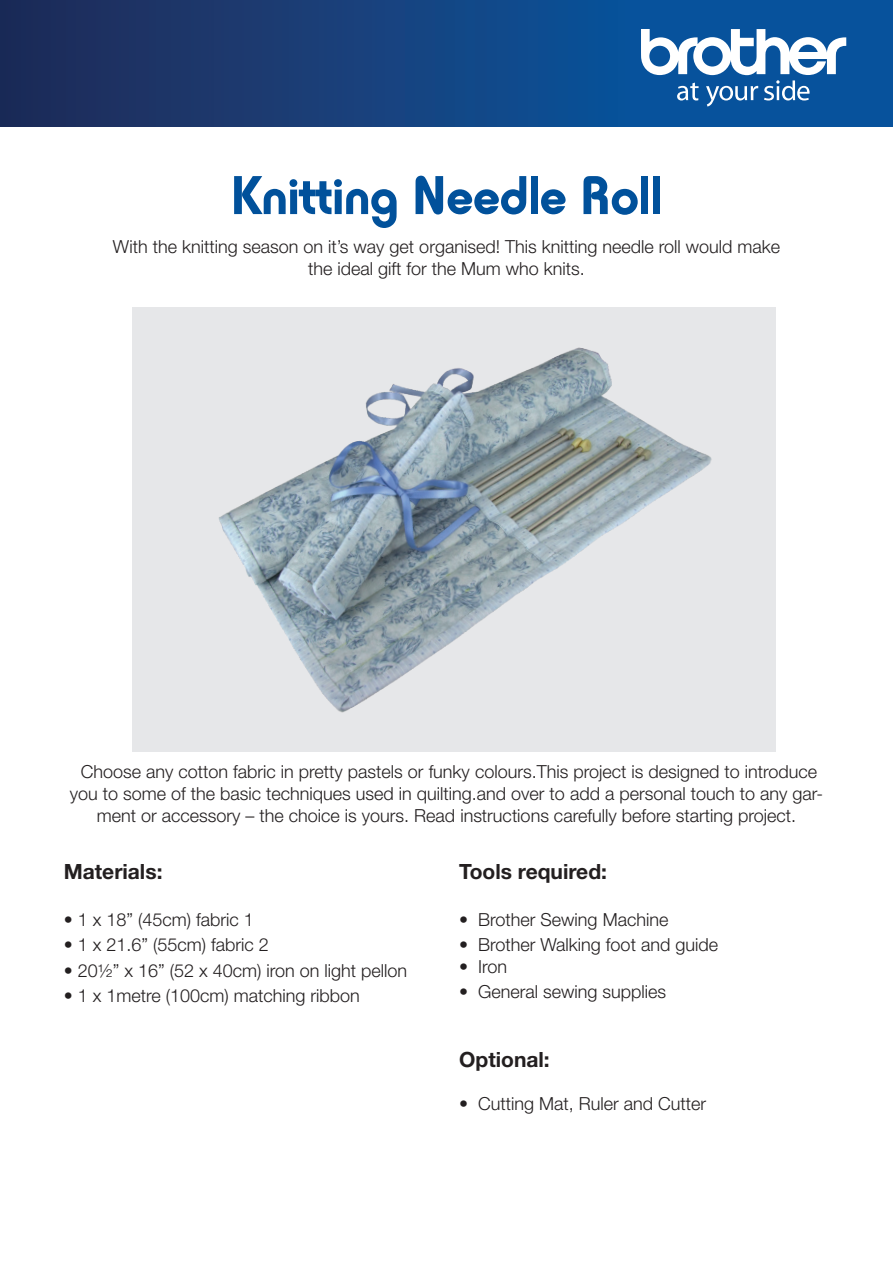
<style>
.page{position:relative;width:893px;height:1263px;background:#fff}
.page>*{position:absolute;margin:0;border:0;box-sizing:border-box;transform-origin:0 0}
.t1{font:700 57px "Horatio D";letter-spacing:-.01em;color:#01519b}
.t2{font:700 21px "Helvetica Neue LT Std";color:#231f20}
.t3{font:300 18px/21.6px "Helvetica Neue LT Std";color:#231f20;text-align:center}
</style>
<div class="page">
<div style="left:0;top:0;width:893px;height:126px;background:linear-gradient(to right,#212d5a,#035aaa)"></div>
<svg style="left:641px;top:29px;width:205px;height:78px"></svg>
<img style="left:132px;top:307px;width:633px;height:445px">
<h1 class="t1" style="left:230px;top:163px;width:434px">Knitting Needle Roll</h1>
<p class="t3" style="left:113px;top:236px;width:669px">With the knitting season on it’s way get organised! This knitting needle roll would make the ideal gift for the Mum who knits.</p>
<p class="t3" style="left:70px;top:761px;width:755px">Choose any cotton fabric in pretty pastels or funky colours.This project is designed to introduce you to some of the basic techniques used in quilting.and over to add a personal touch to any gar&shy;ment or accessory – the choice is yours. Read instructions carefully before starting project.</p>
<p class="t2" style="left:64px;top:858px;width:100px">Materials:</p>
<p class="t3" style="left:64px;top:908px;width:192px">• 1 x 18” (45cm) fabric 1</p>
<p class="t3" style="left:64px;top:934px;width:207px">• 1 x 21.6” (55cm) fabric 2</p>
<p class="t3" style="left:64px;top:959px;width:345px">• 20½” x 16” (52 x 40cm) iron on light pellon</p>
<p class="t3" style="left:64px;top:985px;width:298px">• 1 x 1metre (100cm) matching ribbon</p>
<p class="t2" style="left:459px;top:858px;width:149px">Tools required:</p>
<p class="t3" style="left:459px;top:908px;width:211px">• Brother Sewing Machine</p>
<p class="t3" style="left:459px;top:934px;width:260px">• Brother Walking foot and guide</p>
<p class="t3" style="left:459px;top:955px;width:50px">• Iron</p>
<p class="t3" style="left:459px;top:981px;width:209px">• General sewing supplies</p>
<p class="t2" style="left:459px;top:1046px;width:92px">Optional:</p>
<p class="t3" style="left:459px;top:1092px;width:249px">• Cutting Mat, Ruler and Cutter</p>
</div>
